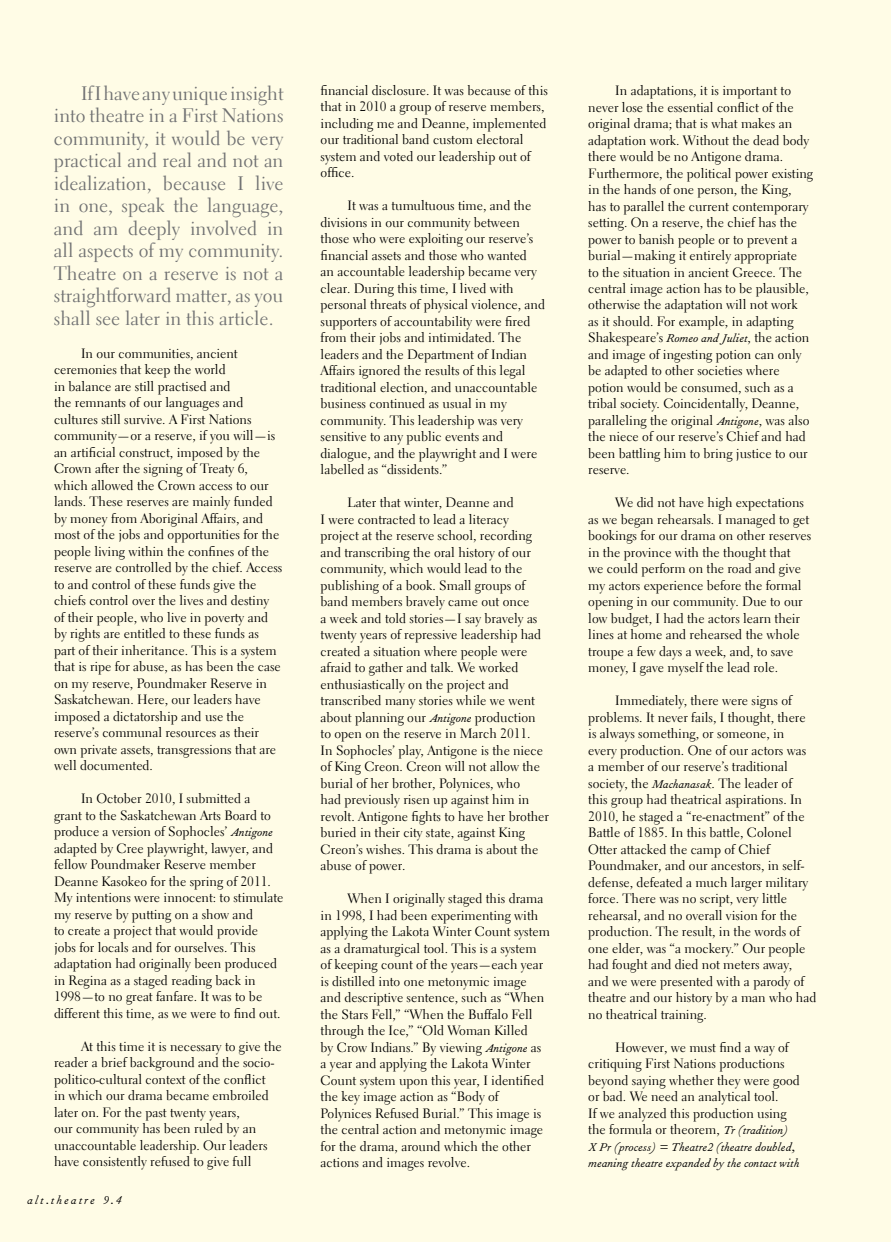
<style>
.page{position:relative;width:891px;height:1242px;background:#fffce6}
.page>*{position:absolute;margin:0;border:0;box-sizing:border-box;transform-origin:0 0}
.t1{font:19.5px/22.5px "Electra LH";color:#707172;text-align:justify}
.t2{font:13.5px/16.5px "Electra LH";color:#000}
.t3{font:italic 13.5px/16.5px "Fournier";color:#000}
.t4{font:italic 13.5px "Fournier";letter-spacing:.15em;color:#000}
.s1{font-family:"Fournier";font-style:italic}
</style>
<div class="page">
<p class="t1" style="left:54px;top:82px;width:231px;text-indent:27px">If I have any unique insight into theatre in a First Nations community, it would be very practical and real and not an idealization, because I live in one, speak the language, and am deeply involved in all aspects of my community.<br>Theatre on a reserve is not a straightforward matter, as you shall see later in this article.</p>
<p class="t2" style="left:54px;top:345px;width:230px;text-indent:27px">In our communities, ancient ceremonies that keep the world<br>in balance are still practised and<br>the remnants of our languages and cultures still survive. A First Nations community—or a reserve, if you will—is an artificial construct, imposed by the Crown after the signing of Treaty 6, which allowed the Crown access to our lands. These reserves are mainly funded by money from Aboriginal Affairs, and most of the jobs and opportunities for the people living within the confines of the reserve are controlled by the chief. Access to and control of these funds give the chiefs control over the lives and destiny of their people, who live in poverty and by rights are entitled to these funds as part of their inheritance. This is a system that is ripe for abuse, as has been the case on my reserve, Poundmaker Reserve in Saskatchewan. Here, our leaders have imposed a dictatorship and use the reserve’s communal resources as their own private assets, transgressions that are well documented.</p>
<p class="t2" style="left:54px;top:790px;width:231px;text-indent:27px">In October 2010, I submitted a<br>grant to the Saskatchewan Arts Board to produce a version of Sophocles’ <span class="s1">Antigone </span>adapted by Cree playwright, lawyer, and fellow Poundmaker Reserve member Deanne Kasokeo for the spring of 2011.<br>My intentions were innocent: to stimulate my reserve by putting on a show and<br>to create a project that would provide<br>jobs for locals and for ourselves. This adaptation had originally been produced in Regina as a staged reading back in 1998—to no great fanfare. It was to be different this time, as we were to find out.</p>
<p class="t2" style="left:54px;top:1038px;width:229px;text-indent:27px">At this time it is necessary to give the reader a brief background and the socio&shy;politico-cultural context of the conflict<br>in which our drama became embroiled later on. For the past twenty years,<br>our community has been ruled by an unaccountable leadership. Our leaders have consistently refused to give full</p>
<p class="t4" style="left:27px;top:1193px;width:96px">alt.theatre 9.4</p>
<p class="t2" style="left:321px;top:82px;width:229px">financial disclosure. It was because of this that in 2010 a group of reserve members, including me and Deanne, implemented our traditional band custom electoral system and voted our leadership out of office.</p>
<p class="t2" style="left:321px;top:197px;width:226px;text-indent:27px">It was a tumultuous time, and the divisions in our community between those who were exploiting our reserve’s financial assets and those who wanted<br>an accountable leadership became very clear. During this time, I lived with personal threats of physical violence, and supporters of accountability were fired from their jobs and intimidated. The leaders and the Department of Indian Affairs ignored the results of this legal traditional election, and unaccountable business continued as usual in my community. This leadership was very sensitive to any public events and dialogue, and the playwright and I were labelled as “dissidents.”</p>
<p class="t2" style="left:321px;top:494px;width:230px;text-indent:27px">Later that winter, Deanne and<br>I were contracted to lead a literacy project at the reserve school, recording and transcribing the oral history of our community, which would lead to the publishing of a book. Small groups of band members bravely came out once<br>a week and told stories—I say bravely as twenty years of repressive leadership had created a situation where people were afraid to gather and talk. We worked enthusiastically on the project and transcribed many stories while we went about planning our <span class="s1">Antigone</span> production to open on the reserve in March 2011.<br>In Sophocles’ play, Antigone is the niece of King Creon. Creon will not allow the burial of her brother, Polynices, who<br>had previously risen up against him in revolt. Antigone fights to have her brother buried in their city state, against King Creon’s wishes. This drama is about the abuse of power.</p>
<p class="t2" style="left:321px;top:890px;width:231px;text-indent:27px">When I originally staged this drama in 1998, I had been experimenting with applying the Lakota Winter Count system as a dramaturgical tool. This is a system of keeping count of the years—each year is distilled into one metonymic image and descriptive sentence, such as “When the Stars Fell,” “When the Buffalo Fell through the Ice,” “Old Woman Killed<br>by Crow Indians.” By viewing <span class="s1">Antigone</span> as a year and applying the Lakota Winter Count system upon this year, I identified the key image action as “Body of Polynices Refused Burial.” This image is the central action and metonymic image for the drama, around which the other actions and images revolve.</p>
<p class="t2" style="left:588px;top:82px;width:226px;text-indent:27px">In adaptations, it is important to never lose the essential conflict of the original drama; that is what makes an adaptation work. Without the dead body there would be no Antigone drama.<br>Furthermore, the political power existing in the hands of one person, the King,<br>has to parallel the current contemporary setting. On a reserve, the chief has the power to banish people or to prevent a burial—making it entirely appropriate<br>to the situation in ancient Greece. The central image action has to be plausible, otherwise the adaptation will not work<br>as it should. For example, in adapting Shakespeare’s <span class="s1">Romeo and Juliet</span>, the action and image of ingesting potion can only be adapted to other societies where potion would be consumed, such as a tribal society. Coincidentally, Deanne, paralleling the original <span class="s1">Antigone</span>, was also the niece of our reserve’s Chief and had been battling him to bring justice to our reserve.</p>
<p class="t2" style="left:588px;top:495px;width:224px;text-indent:27px">We did not have high expectations as we began rehearsals. I managed to get bookings for our drama on other reserves in the province with the thought that<br>we could perform on the road and give my actors experience before the formal opening in our community. Due to our low budget, I had the actors learn their lines at home and rehearsed the whole troupe a few days a week, and, to save money, I gave myself the lead role.</p>
<p class="t2" style="left:588px;top:693px;width:230px;text-indent:27px">Immediately, there were signs of problems. It never fails, I thought, there is always something, or someone, in<br>every production. One of our actors was<br>a member of our reserve’s traditional society, the <span class="s1">Machanasak</span>. The leader of<br>this group had theatrical aspirations. In 2010, he staged a “re-enactment” of the Battle of 1885. In this battle, Colonel Otter attacked the camp of Chief Poundmaker, and our ancestors, in self&shy;defense, defeated a much larger military force. There was no script, very little rehearsal, and no overall vision for the production. The result, in the words of one elder, was “a mockery.” Our people had fought and died not meters away,<br>and we were presented with a parody of theatre and our history by a man who had no theatrical training.</p>
<p class="t2" style="left:588px;top:1039px;width:213px;text-indent:27px">However, we must find a way of critiquing First Nations productions beyond saying whether they were good or bad. We need an analytical tool.<br>If we analyzed this production using the formula or theorem, <span class="s1">Tr (tradition)</span></p>
<p class="t3" style="left:588px;top:1139px;width:213px">X Pr (process) = Theatre2 (theatre doubled, meaning theatre expanded by the contact with</p>
</div>
